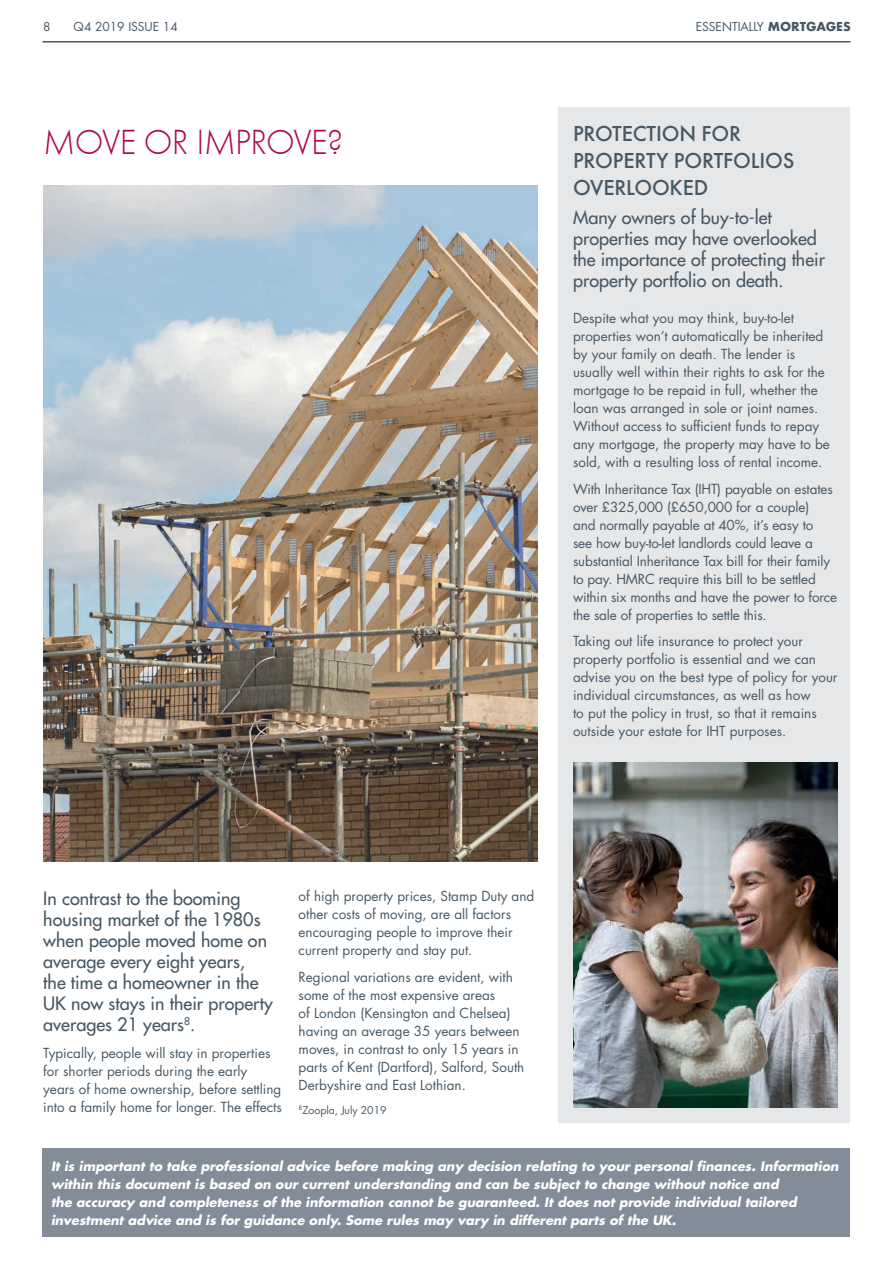
<style>
.page{position:relative;width:893px;height:1263px;background:#fff}
.page>*{position:absolute;margin:0;border:0;box-sizing:border-box;transform-origin:0 0}
.t1{font:36px "Futura T Light";letter-spacing:-.02em;color:#ad083f}
.t2{font:500 22.5px/27px "Futura T";letter-spacing:-.005em;color:#475865}
.t3{font:18px/21px "Futura";color:#475865}
.t4{font:13.5px/18px "Futura";color:#475865}
.t5{font:italic 700 12.75px/18px "Futura";color:#fff}
.t6{font:12px "Futura";color:#475865}
.t7{font:10.5px "Futura";color:#475865}
.s1{font-weight:700}
</style>
<div class="page">
<hr style="left:43px;top:41px;width:807px;height:2px;background:#475865">
<div style="left:43px;top:1148px;width:807px;height:89px;background:#828d99"></div>
<img style="left:43px;top:186px;width:495px;height:675px">
<div style="left:558px;top:107px;width:292px;height:1016px;background:#e6e7e9"></div>
<img style="left:573px;top:762px;width:265px;height:346px">
<p class="t6" style="left:43px;top:18px;width:9px">8</p>
<p class="t6" style="left:74px;top:18px;width:106px">Q4 2019 ISSUE 14</p>
<p class="t6" style="left:696px;top:18px;width:157px">ESSENTIALLY <span class="s1">MORTGAGES</span></p>
<h1 class="t1" style="left:43px;top:122px;width:302px">MOVE OR IMPROVE?</h1>
<h2 class="t2" style="left:573px;top:119px;width:223px">PROTECTION FOR<br>PROPERTY PORTFOLIOS<br>OVERLOOKED</h2>
<h3 class="t3" style="left:573px;top:207px;width:254px">Many owners of buy-to-let properties may have overlooked the importance of protecting their property portfolio on death.</h3>
<p class="t4" style="left:573px;top:309px;width:258px">Despite what you may think, buy-to-let properties won’t automatically be inherited by your family on death. The lender is usually well within their rights to ask for the mortgage to be repaid in full, whether the loan was arranged in sole or joint names.<br>Without access to sufficient funds to repay any mortgage, the property may have to be sold, with a resulting loss of rental income.</p>
<p class="t4" style="left:573px;top:479px;width:266px">With Inheritance Tax (IHT) payable on estates over £325,000 (£650,000 for a couple)<br>and normally payable at 40%, it’s easy to<br>see how buy-to-let landlords could leave a substantial Inheritance Tax bill for their family to pay. HMRC require this bill to be settled within six months and have the power to force the sale of properties to settle this.</p>
<p class="t4" style="left:573px;top:632px;width:266px">Taking out life insurance to protect your property portfolio is essential and we can advise you on the best type of policy for your individual circumstances, as well as how<br>to put the policy in trust, so that it remains outside your estate for IHT purposes.</p>
<h3 class="t3" style="left:43px;top:888px;width:231px">In contrast to the booming housing market of the 1980s when people moved home on average every eight years,<br>the time a homeowner in the<br>UK now stays in their property averages 21 years<sup>8</sup>.</h3>
<p class="t4" style="left:43px;top:1043px;width:240px">Typically, people will stay in properties for shorter periods during the early years of home ownership, before settling into a family home for longer. The effects</p>
<p class="t4" style="left:299px;top:887px;width:237px">of high property prices, Stamp Duty and other costs of moving, are all factors encouraging people to improve their current property and stay put.</p>
<p class="t4" style="left:299px;top:968px;width:227px">Regional variations are evident, with some of the most expensive areas<br>of London (Kensington and Chelsea) having an average 35 years between moves, in contrast to only 15 years in parts of Kent (Dartford), Salford, South Derbyshire and East Lothian.</p>
<p class="t7" style="left:299px;top:1102px;width:90px"><sup>8</sup>Zoopla, July 2019</p>
<p class="t5" style="left:51px;top:1157px;width:789px">It is important to take professional advice before making any decision relating to your personal finances. Information within this document is based on our current understanding and can be subject to change without notice and<br>the accuracy and completeness of the information cannot be guaranteed. It does not provide individual tailored investment advice and is for guidance only. Some rules may vary in different parts of the UK.</p>
</div>
